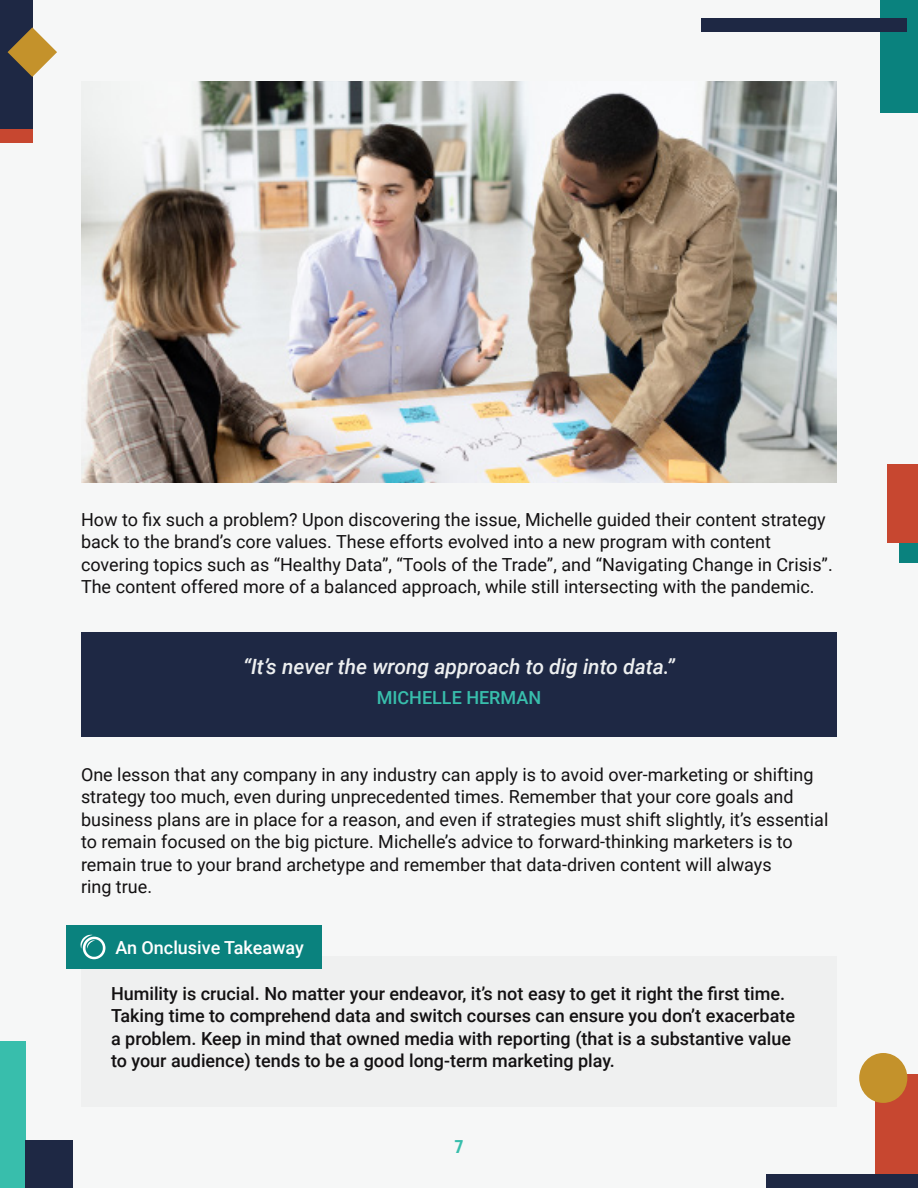
<style>
.page{position:relative;width:918px;height:1188px;background:#f6f7f7}
.page>*{position:absolute;margin:0;border:0;box-sizing:border-box;transform-origin:0 0}
.Body_Medium{font:italic 500 21px "Roboto";color:#edeff0}
.Body_Medium-2{font:18px/22.5px "Roboto";color:#131112}
.Body_Medium-3{font:500 18px/22.5px "Roboto";color:#131112}
.Body_Medium-4{font:500 18px "Roboto";color:#fff}
.Body_Medium-5{font:500 18px "Roboto";color:#38beac}
.t1{font:700 18px "Roboto Condensed";color:#38beac}
</style>
<div class="page">
<div style="left:881px;top:0;width:37px;height:112px;background:#0a827e"></div>
<div style="left:701px;top:18px;width:205px;height:13px;background:#1e2844"></div>
<div style="left:0;top:0;width:32px;height:130px;background:#1e2844"></div>
<div style="left:0;top:130px;width:32px;height:13px;background:#c74730"></div>
<svg style="left:8px;top:27px;width:49px;height:50px"></svg>
<div style="left:876px;top:1075px;width:42px;height:113px;background:#c74730"></div>
<div style="left:888px;top:464px;width:30px;height:79px;background:#c74730"></div>
<div style="left:900px;top:543px;width:18px;height:20px;background:#0a827e"></div>
<div style="left:0;top:1041px;width:25px;height:147px;background:#38beac"></div>
<div style="left:25px;top:1141px;width:48px;height:47px;background:#1e2844"></div>
<div style="left:859px;top:1053px;width:48px;height:50px;background:#c4922b;border-radius:50%"></div>
<div style="left:767px;top:1174px;width:151px;height:14px;background:#1e2844"></div>
<div style="left:81px;top:633px;width:756px;height:104px;background:#1e2844"></div>
<div style="left:81px;top:956px;width:756px;height:151px;background:#eff0f0"></div>
<img style="left:81px;top:81px;width:756px;height:401px">
<div style="left:66px;top:925px;width:256px;height:44px;background:#0a827e"></div>
<svg style="left:80px;top:935px;width:25px;height:24px"></svg>
<hr style="left:0;top:0;width:1px;height:1188px;background:#edeff0">
<p class="Body_Medium-2" style="left:81px;top:507px;width:753px">How to fix such a problem? Upon discovering the issue, Michelle guided their content strategy back to the brand’s core values. These efforts evolved into a new program with content covering topics such as “Healthy Data”, “Tools of the Trade”, and “Navigating Change in Crisis”.<br>The content offered more of a balanced approach, while still intersecting with the pandemic.</p>
<p class="Body_Medium" style="left:243px;top:652px;width:433px">“It’s never the wrong approach to dig into data.”</p>
<p class="Body_Medium-5" style="left:377px;top:685px;width:166px">MICHELLE HERMAN</p>
<p class="Body_Medium-2" style="left:81px;top:762px;width:749px">One lesson that any company in any industry can apply is to avoid over-marketing or shifting strategy too much, even during unprecedented times. Remember that your core goals and business plans are in place for a reason, and even if strategies must shift slightly, it’s essential to remain focused on the big picture. Michelle’s advice to forward-thinking marketers is to remain true to your brand archetype and remember that data-driven content will always</p>
<p class="Body_Medium-2" style="left:81px;top:875px;width:73px">ring true.</p>
<p class="Body_Medium-4" style="left:116px;top:935px;width:190px">An Onclusive Takeaway</p>
<p class="Body_Medium-3" style="left:111px;top:981px;width:686px">Humility is crucial. No matter your endeavor, it’s not easy to get it right the first time.<br>Taking time to comprehend data and switch courses can ensure you don’t exacerbate a problem. Keep in mind that owned media with reporting (that is a substantive value to your audience) tends to be a good long-term marketing play.</p>
<p class="t1" style="left:454px;top:1134px;width:11px">7</p>
</div>
